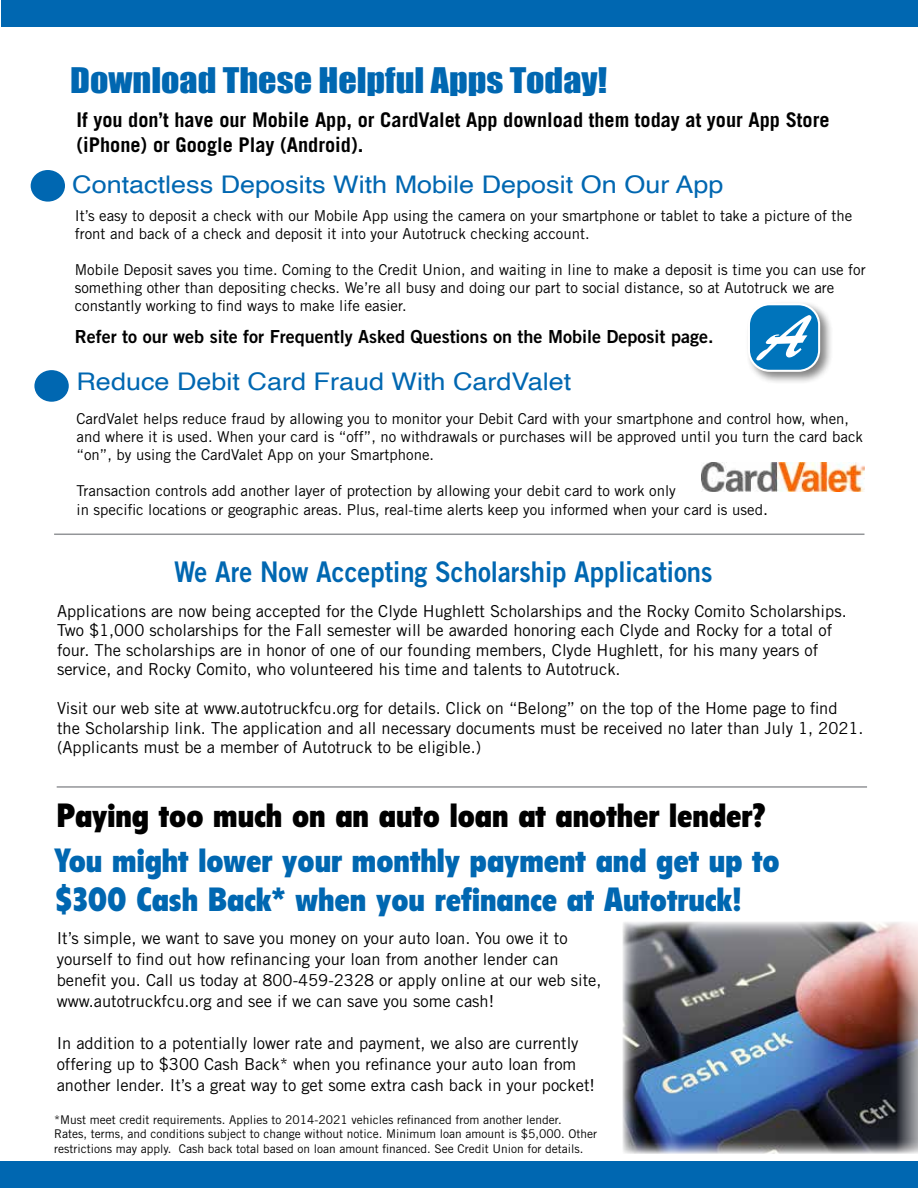
<style>
.page{position:relative;width:918px;height:1188px;background:#fff}
.page>*{position:absolute;margin:0;border:0;box-sizing:border-box;transform-origin:0 0}
.t1{font:62.1px "Brush Script DTC";color:#fff}
.t2{font:900 condensed 33px/39px "Flyer";color:#0067b1}
.t3{font:900 condensed 33px "Flyer";color:#000}
.t4{font:32.4px "Impact";color:#0067b1;scale:1.11 1}
.t5{font:28.5px "Trade Gothic Bold Two";color:#0067b1;scale:.9 1}
.t6{font:24.3px "Helvetica";color:#0067b1;scale:1.11 1}
.t7{font:700 20.25px/25.5px "Trade Gothic";color:#000}
.t8{font:18px "Trade Gothic Bold Two";color:#000}
.t9{font:16.5px/19.5px "Trade Gothic";color:#000}
.t10{font:15px/18px "Trade Gothic";color:#000}
.t11{font:12px/14.4px "Trade Gothic";color:#000}
.s1{font-size:16.5px}
</style>
<div class="page">
<img style="left:623px;top:922px;width:295px;height:232px">
<hr style="left:57px;top:786px;width:810px;height:2px;background:#939598">
<div style="left:745px;top:300px;width:89px;height:85px;background:#000;opacity:.5"></div>
<div style="left:749px;top:304px;width:70px;height:67px;background:#0074bb;border-radius:21px"></div>
<div style="left:748px;top:303px;width:72px;height:69px;border:2px solid #fff;border-radius:21px"></div>
<hr style="left:54px;top:534px;width:810px;height:1px;background:#939598">
<img style="left:701px;top:462px;width:163px;height:30px">
<div style="left:31px;top:170px;width:34px;height:32px;background:#0067b1;border-radius:50%"></div>
<div style="left:34px;top:370px;width:35px;height:32px;background:#0067b1;border-radius:50%"></div>
<div style="left:1px;top:1px;width:917px;height:26px;background:#0067b1"></div>
<div style="left:0;top:1161px;width:918px;height:27px;background:#0067b1"></div>
<h3 class="t4" style="left:70px;top:55px;width:485px">Download These Helpful Apps Today!</h3>
<p class="t7" style="left:76px;top:107px;width:755px">If you don’t have our Mobile App, or CardValet App download them today at your App Store (iPhone) or Google Play (Android).</p>
<h3 class="t6" style="left:72px;top:166px;width:588px">Contactless Deposits With Mobile Deposit On Our App</h3>
<p class="t10" style="left:75px;top:206px;width:779px">It’s easy to deposit a check with our Mobile App using the camera on your smartphone or tablet to take a picture of the front and back of a check and deposit it into your Autotruck checking account.</p>
<p class="t10" style="left:75px;top:260px;width:793px">Mobile Deposit saves you time. Coming to the Credit Union, and waiting in line to make a deposit is time you can use for something other than depositing checks. We’re all busy and doing our part to social distance, so at Autotruck we are constantly working to find ways to make life easier.</p>
<h1 class="t1" style="left:763px;top:302px;width:45px">A</h1>
<p class="t8" style="left:75px;top:325px;width:640px">Refer to our web site for Frequently Asked Questions on the Mobile Deposit page.</p>
<h3 class="t6" style="left:76px;top:363px;width:447px">Reduce Debit Card Fraud With CardValet</h3>
<p class="t10" style="left:76px;top:409px;width:788px">CardValet helps reduce fraud by allowing you to monitor your Debit Card with your smartphone and control how, when, and where it is used. When your card is “off”, no withdrawals or purchases will be approved until you turn the card back “on”, by using the CardValet App on your Smartphone.</p>
<p class="t10" style="left:76px;top:480px;width:693px;line-height:19.8px">Transaction controls add another layer of protection by allowing your debit card to work only<br>in specific locations or geographic areas. Plus, real-time alerts keep you informed when your card is used<span class="s1">.</span></p>
<h3 class="t5" style="left:174px;top:555px;width:600px">We Are Now Accepting Scholarship Applications</h3>
<p class="t9" style="left:57px;top:601px;width:791px">Applications are now being accepted for the Clyde Hughlett Scholarships and the Rocky Comito Scholarships.<br>Two $1,000 scholarships for the Fall semester will be awarded honoring each Clyde and Rocky for a total of four. The scholarships are in honor of one of our founding members, Clyde Hughlett, for his many years of service, and Rocky Comito, who volunteered his time and talents to Autotruck.</p>
<p class="t9" style="left:57px;top:699px;width:808px">Visit our web site at www.autotruckfcu.org for details. Click on “Belong” on the top of the Home page to find the Scholarship link. The application and all necessary documents must be received no later than July 1, 2021. (Applicants must be a member of Autotruck to be eligible.)</p>
<h2 class="t3" style="left:57px;top:796px;width:710px">Paying too much on an auto loan at another lender?</h2>
<h2 class="t2" style="left:54px;top:841px;width:727px">You might lower your monthly payment and get up to $300 Cash Back* when you refinance at Autotruck!</h2>
<p class="t9" style="left:57px;top:928px;width:546px;line-height:21px">It’s simple, we want to save you money on your auto loan. You owe it to yourself to find out how refinancing your loan from another lender can benefit you. Call us today at 800-459-2328 or apply online at our web site, www.autotruckfcu.org and see if we can save you some cash!</p>
<p class="t9" style="left:57px;top:1033px;width:540px;line-height:21px">In addition to a potentially lower rate and payment, we also are currently offering up to $300 Cash Back* when you refinance your auto loan from another lender. It’s a great way to get some extra cash back in your pocket!</p>
<p class="t11" style="left:54px;top:1112px;width:544px">*Must meet credit requirements. Applies to 2014-2021 vehicles refinanced from another lender.<br>Rates, terms, and conditions subject to change without notice. Minimum loan amount is $5,000. Other restrictions may apply. Cash back total based on loan amount financed. See Credit Union for details.</p>
</div>
